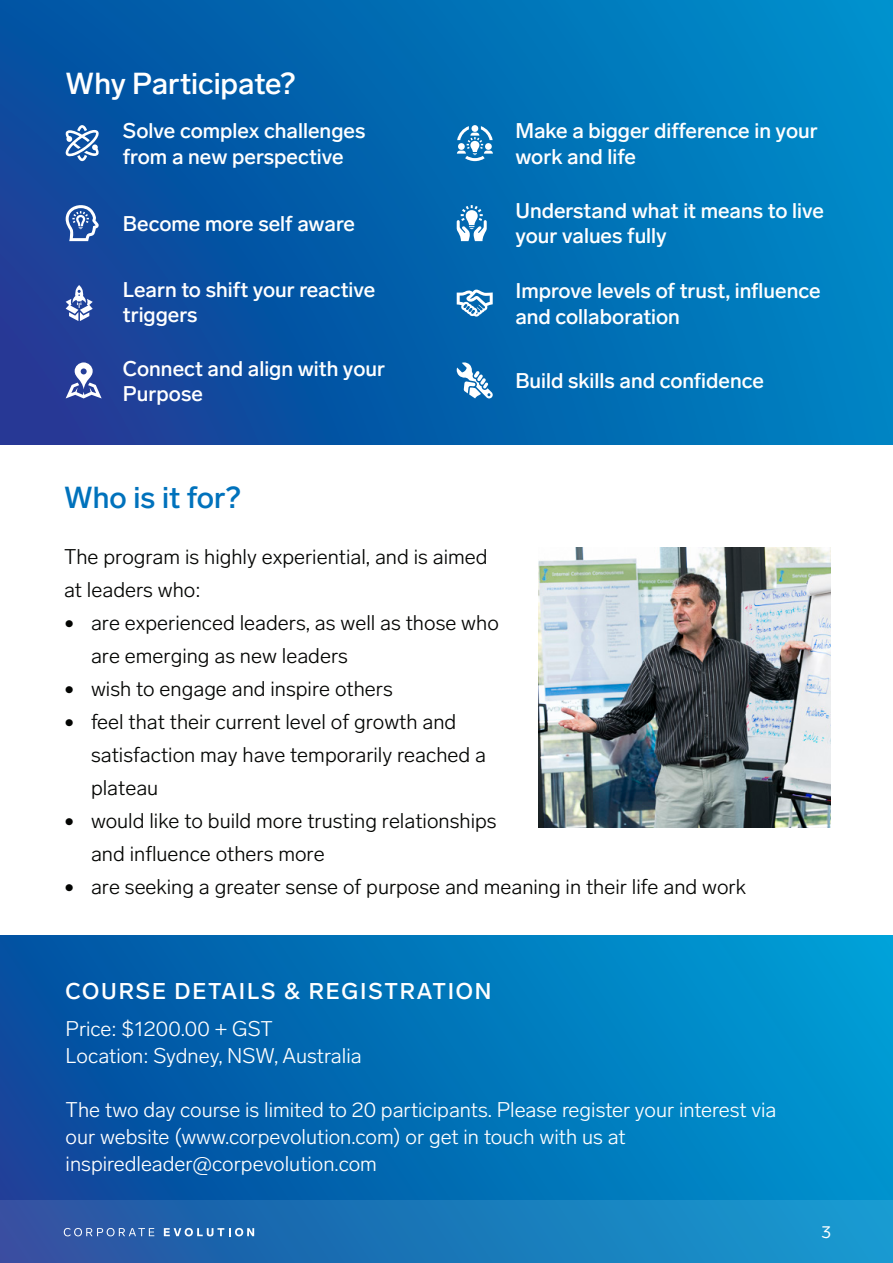
<style>
.page{position:relative;width:893px;height:1263px;background:#fff}
.page>*{position:absolute;margin:0;border:0;box-sizing:border-box;transform-origin:0 0}
.Page_Heading{font:500 30px "Lab Grotesque";color:#fff}
.Intro{font:500 30px "Lab Grotesque";color:#0072bc}
.Intro-2{font:500 22.5px "Lab Grotesque";letter-spacing:.08em;color:#fff}
.t1{font:300 21px/33px "Lab Grotesque";color:#040503}
.Intro-3{font:500 21px/25.2px "Lab Grotesque";color:#fff}
.t2{font:300 21px/27px "Lab Grotesque";color:#fff}
.Page_Heading-2{font:16.5px "Lab Grotesque";color:#fff}
</style>
<div class="page">
<div style="left:0;top:935px;width:893px;height:328px;background:linear-gradient(to right,#064a9c,#009bd3)"></div>
<svg style="left:0;top:1200px;width:893px;height:63px;background:#1d77b8"></svg>
<svg style="left:0;top:0;width:893px;height:444px;background:#0466af"></svg>
<svg style="left:64px;top:1228px;width:90px;height:8px"></svg>
<svg style="left:164px;top:1228px;width:90px;height:8px"></svg>
<svg style="left:66px;top:362px;width:36px;height:36px"></svg>
<svg style="left:457px;top:362px;width:36px;height:36px"></svg>
<svg style="left:65px;top:205px;width:34px;height:36px"></svg>
<svg style="left:457px;top:205px;width:30px;height:36px"></svg>
<svg style="left:65px;top:125px;width:34px;height:36px"></svg>
<svg style="left:457px;top:125px;width:36px;height:36px"></svg>
<svg style="left:66px;top:285px;width:27px;height:36px"></svg>
<svg style="left:457px;top:290px;width:36px;height:27px"></svg>
<img style="left:538px;top:548px;width:293px;height:280px">
<p class="Page_Heading" style="left:66px;top:66px;width:231px">Why Participate?</p>
<p class="Intro-3" style="left:123px;top:119px;width:244px">Solve complex challenges from a new perspective</p>
<p class="Intro-3" style="left:515px;top:119px;width:304px">Make a bigger difference in your work and life</p>
<p class="Intro-3" style="left:123px;top:211px;width:234px">Become more self aware</p>
<p class="Intro-3" style="left:123px;top:277px;width:254px">Learn to shift your reactive triggers</p>
<p class="Intro-3" style="left:123px;top:356px;width:264px">Connect and align with your<br>Purpose</p>
<p class="Intro" style="left:64px;top:480px;width:178px">Who is it for?</p>
<p class="Intro-3" style="left:515px;top:198px;width:310px">Understand what it means to live your values fully</p>
<p class="Intro-3" style="left:515px;top:279px;width:307px">Improve levels of trust, influence and collaboration</p>
<p class="Intro-3" style="left:515px;top:368px;width:250px">Build skills and confidence</p>
<p class="t1" style="left:64px;top:540px;width:425px">The program is highly experiential, and is aimed at leaders who:</p>
<p class="t1" style="left:91px;top:606px;width:409px;text-indent:-27px">• are experienced leaders, as well as those who are emerging as new leaders</p>
<p class="t1" style="left:64px;top:672px;width:330px">• wish to engage and inspire others</p>
<p class="t1" style="left:91px;top:705px;width:396px;text-indent:-27px">• feel that their current level of growth and satisfaction may have temporarily reached a plateau</p>
<p class="t1" style="left:91px;top:804px;width:407px;text-indent:-27px">• would like to build more trusting relationships and influence others more</p>
<p class="t1" style="left:64px;top:870px;width:683px">• are seeking a greater sense of purpose and meaning in their life and work</p>
<p class="Intro-2" style="left:66px;top:978px;width:427px">COURSE DETAILS &amp; REGISTRATION</p>
<p class="t2" style="left:66px;top:1016px;width:209px">Price: $1200.00 + GST</p>
<p class="t2" style="left:66px;top:1043px;width:298px">Location: Sydney, NSW, Australia</p>
<p class="t2" style="left:66px;top:1097px;width:712px">The two day course is limited to 20 participants. Please register your interest via our website (www.corpevolution.com) or get in touch with us at</p>
<p class="t2" style="left:66px;top:1151px;width:313px">inspiredleader@corpevolution.com</p>
<p class="Page_Heading-2" style="left:821px;top:1223px;width:11px">3</p>
</div>
